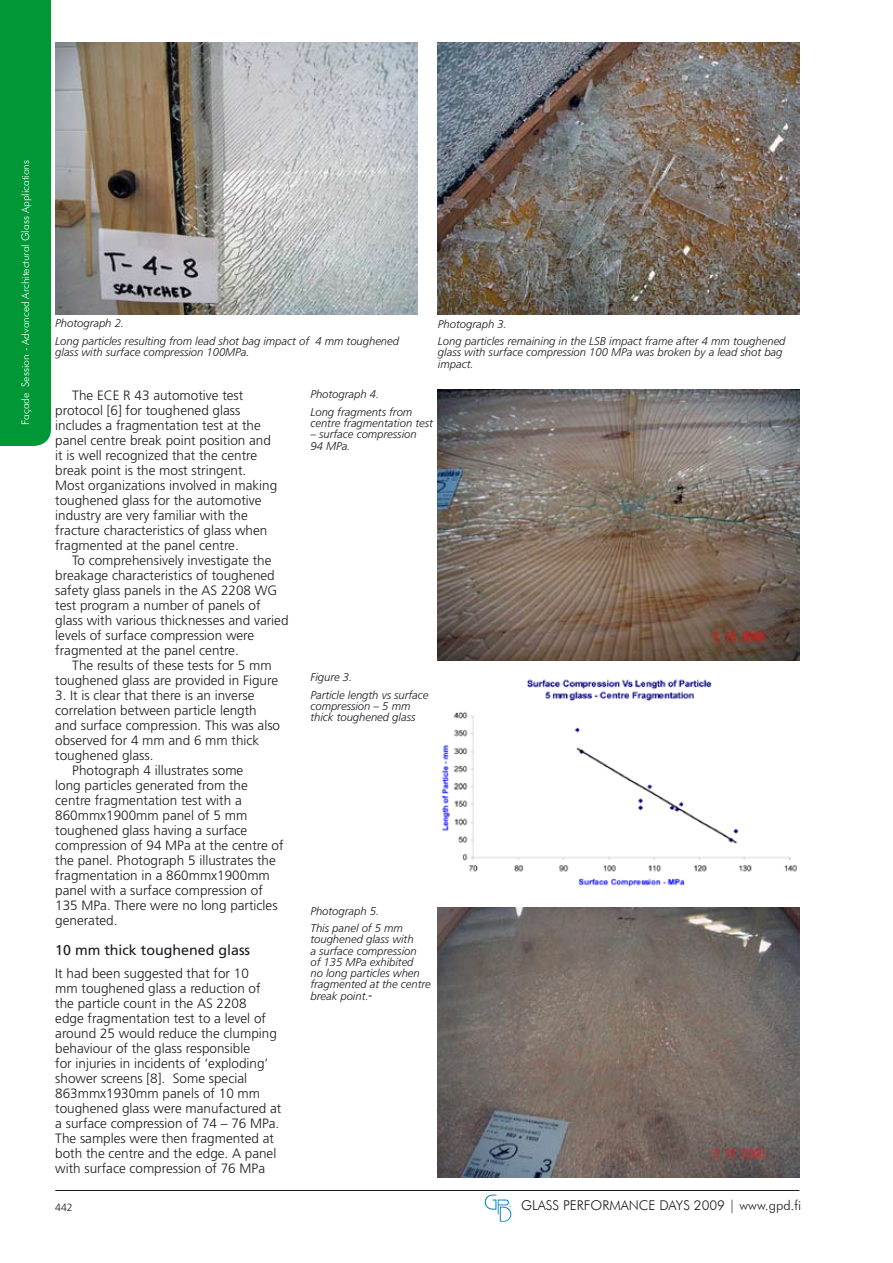
<style>
.page{position:relative;width:893px;height:1263px;background:#fff}
.page>*{position:absolute;margin:0;border:0;box-sizing:border-box;transform-origin:0 0}
.t1{font:14.25px "Frutiger";color:#1b1c20}
.t2{font:300 13.5px/15px "Frutiger";color:#1b1c20}
.t3{font:300 13.5px "Futura BT";color:#1b1c20}
.t4{font:italic 300 11.25px/11.2px "Frutiger";color:#1b1c20}
.t5{font:300 10.5px "Futura BT";color:#fff}
.t6{font:300 10.5px "Frutiger";color:#1b1c20}
</style>
<div class="page">
<hr style="left:55px;top:1190px;width:744px;height:1px;background:#1b1c20">
<svg style="left:485px;top:1194px;width:26px;height:28px"></svg>
<img style="left:55px;top:43px;width:362px;height:271px">
<img style="left:438px;top:43px;width:361px;height:271px">
<img style="left:438px;top:390px;width:361px;height:271px">
<img style="left:441px;top:679px;width:356px;height:208px">
<img style="left:438px;top:907px;width:361px;height:271px">
<div style="left:0;top:0;width:51px;height:446px;background:#009836"></div>
<p class="t5" style="left:19px;top:425px;width:266px;rotate:-90deg">Façade Session - Advanced Architectural Glass Applications</p>
<p class="t4" style="left:55px;top:315px;width:345px;line-height:17.7px">Photograph 2.<br>Long particles resulting from lead shot bag impact of 4 mm toughened</p>
<p class="t4" style="left:55px;top:347px;width:196px">glass with surface compression 100MPa.</p>
<p class="t4" style="left:438px;top:315px;width:349px;line-height:17.7px">Photograph 3.<br>Long particles remaining in the LSB impact frame after 4 mm toughened</p>
<p class="t4" style="left:438px;top:347px;width:346px">glass with surface compression 100 MPa was broken by a lead shot bag impact.</p>
<p class="t2" style="left:55px;top:388px;width:224px;text-indent:17px">The ECE R 43 automotive test protocol [6] for toughened glass includes a fragmentation test at the panel centre break point position and it is well recognized that the centre break point is the most stringent.<br>Most organizations involved in making toughened glass for the automotive industry are very familiar with the fracture characteristics of glass when fragmented at the panel centre.</p>
<p class="t2" style="left:55px;top:553px;width:235px;text-indent:17px">To comprehensively investigate the breakage characteristics of toughened safety glass panels in the AS 2208 WG test program a number of panels of glass with various thicknesses and varied levels of surface compression were fragmented at the panel centre.</p>
<p class="t2" style="left:55px;top:658px;width:224px;text-indent:17px">The results of these tests for 5 mm toughened glass are provided in Figure</p>
<p class="t2" style="left:55px;top:688px;width:201px">3. It is clear that there is an inverse</p>
<p class="t2" style="left:55px;top:703px;width:203px">correlation between particle length</p>
<p class="t2" style="left:55px;top:718px;width:226px">and surface compression. This was also</p>
<p class="t2" style="left:55px;top:733px;width:206px">observed for 4 mm and 6 mm thick</p>
<p class="t2" style="left:55px;top:748px;width:100px">toughened glass.</p>
<p class="t2" style="left:72px;top:763px;width:173px">Photograph 4 illustrates some</p>
<p class="t2" style="left:55px;top:778px;width:194px">long particles generated from the</p>
<p class="t2" style="left:55px;top:793px;width:188px">centre fragmentation test with a</p>
<p class="t2" style="left:55px;top:808px;width:194px">860mmx1900mm panel of 5 mm</p>
<p class="t2" style="left:55px;top:823px;width:194px">toughened glass having a surface</p>
<p class="t2" style="left:55px;top:838px;width:230px">compression of 94 MPa at the centre of</p>
<p class="t2" style="left:55px;top:853px;width:222px">the panel. Photograph 5 illustrates the</p>
<p class="t2" style="left:55px;top:868px;width:216px">fragmentation in a 860mmx1900mm</p>
<p class="t2" style="left:55px;top:883px;width:209px">panel with a surface compression of</p>
<p class="t2" style="left:55px;top:898px;width:224px">135 MPa. There were no long particles</p>
<p class="t2" style="left:55px;top:913px;width:64px">generated.</p>
<p class="t1" style="left:55px;top:942px;width:196px">10 mm thick toughened glass</p>
<p class="t2" style="left:55px;top:966px;width:228px">It had been suggested that for 10<br>mm toughened glass a reduction of the particle count in the AS 2208<br>edge fragmentation test to a level of around 25 would reduce the clumping behaviour of the glass responsible<br>for injuries in incidents of ‘exploding’ shower screens [8]. Some special 863mmx1930mm panels of 10 mm toughened glass were manufactured at a surface compression of 74 – 76 MPa.<br>The samples were then fragmented at both the centre and the edge. A panel with surface compression of 76 MPa</p>
<p class="t4" style="left:310px;top:386px;width:103px;line-height:17.7px">Photograph 4.<br>Long fragments from</p>
<p class="t4" style="left:310px;top:418px;width:124px">centre fragmentation test</p>
<p class="t4" style="left:310px;top:429px;width:108px">– surface compression<br>94 MPa.</p>
<p class="t4" style="left:310px;top:668px;width:120px;line-height:17.7px">Figure 3.<br>Particle length vs surface</p>
<p class="t4" style="left:310px;top:701px;width:107px">compression – 5 mm thick toughened glass</p>
<p class="t4" style="left:310px;top:902px;width:94px;line-height:17.7px">Photograph 5.<br>This panel of 5 mm</p>
<p class="t4" style="left:310px;top:934px;width:122px">toughened glass with<br>a surface compression<br>of 135 MPa exhibited<br>no long particles when fragmented at the centre break point.</p>
<p class="t6" style="left:55px;top:1201px;width:19px">442</p>
<p class="t3" style="left:521px;top:1197px;width:282px">GLASS PERFORMANCE DAYS 2009 | www.gpd.fi</p>
</div>
